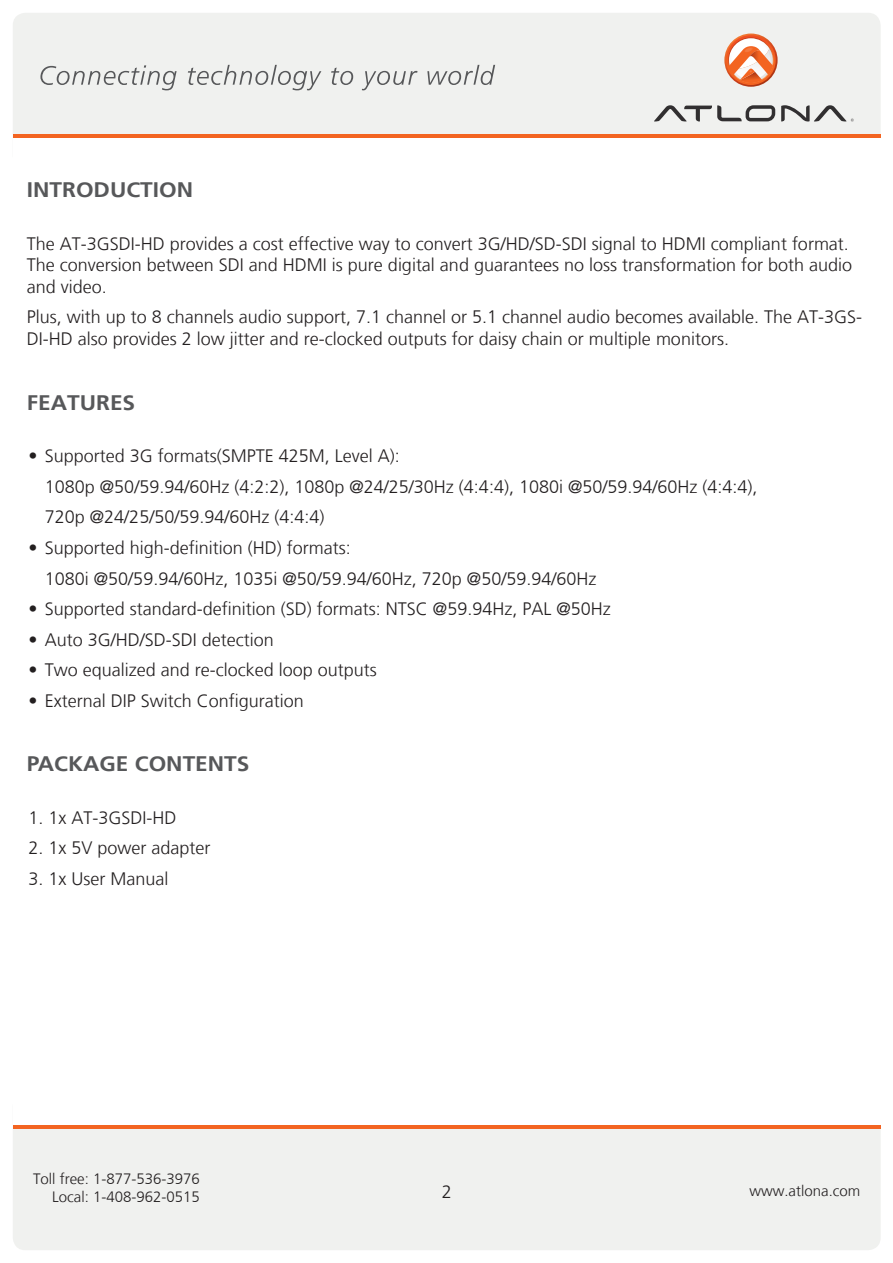
<style>
.page{position:relative;width:893px;height:1263px;background:#fff}
.page>*{position:absolute;margin:0;border:0;box-sizing:border-box;transform-origin:0 0}
.t1{font:700 21px "Frutiger LT";color:#57585a;scale:1.08 1}
.t2{font:300 18px/21.6px "Frutiger LT";color:#231f20}
.t3{font:300 15px/18px "Frutiger LT";color:#231f20;text-align:right}
</style>
<div class="page">
<div style="left:13px;top:1094px;width:868px;height:156px;background:#f0f1ef;border-radius:13px"></div>
<div style="left:13px;top:1091px;width:868px;height:36px;background:#fff"></div>
<hr style="left:13px;top:1125px;width:868px;height:3px;background:#f36421">
<div style="left:13px;top:13px;width:868px;height:156px;background:#f0f1ef;border-radius:13px"></div>
<div style="left:13px;top:136px;width:868px;height:36px;background:#fff"></div>
<hr style="left:13px;top:134px;width:868px;height:4px;background:#f36421">
<svg style="left:654px;top:105px;width:121px;height:16px"></svg>
<svg style="left:781px;top:105px;width:73px;height:17px"></svg>
<svg style="left:724px;top:34px;width:54px;height:53px"></svg>
<svg style="left:726px;top:35px;width:50px;height:50px"></svg>
<svg style="left:728px;top:37px;width:46px;height:46px"></svg>
<svg style="left:40px;top:65px;width:137px;height:25px"></svg>
<svg style="left:188px;top:65px;width:133px;height:25px"></svg>
<svg style="left:331px;top:68px;width:22px;height:17px"></svg>
<svg style="left:362px;top:71px;width:55px;height:19px"></svg>
<svg style="left:427px;top:65px;width:68px;height:20px"></svg>
<p class="t1" style="left:27px;top:178px;width:156px">INTRODUCTION</p>
<p class="t2" style="left:27px;top:233px;width:827px">The AT-3GSDI-HD provides a cost effective way to convert 3G/HD/SD-SDI signal to HDMI compliant format.<br>The conversion between SDI and HDMI is pure digital and guarantees no loss transformation for both audio and video.</p>
<p class="t2" style="left:27px;top:307px;width:837px">Plus, with up to 8 channels audio support, 7.1 channel or 5.1 channel audio becomes available. The AT-3GS-<br>DI-HD also provides 2 low jitter and re-clocked outputs for daisy chain or multiple monitors.</p>
<p class="t1" style="left:27px;top:390px;width:102px">FEATURES</p>
<p class="t2" style="left:28px;top:445px;width:373px">• Supported 3G formats(SMPTE 425M, Level A):</p>
<p class="t2" style="left:45px;top:476px;width:714px">1080p @50/59.94/60Hz (4:2:2), 1080p @24/25/30Hz (4:4:4), 1080i @50/59.94/60Hz (4:4:4),</p>
<p class="t2" style="left:45px;top:507px;width:281px">720p @24/25/50/59.94/60Hz (4:4:4)</p>
<p class="t2" style="left:28px;top:537px;width:324px">• Supported high-definition (HD) formats:</p>
<p class="t2" style="left:45px;top:568px;width:553px">1080i @50/59.94/60Hz, 1035i @50/59.94/60Hz, 720p @50/59.94/60Hz</p>
<p class="t2" style="left:28px;top:598px;width:584px">• Supported standard-definition (SD) formats: NTSC @59.94Hz, PAL @50Hz</p>
<p class="t2" style="left:28px;top:629px;width:247px">• Auto 3G/HD/SD-SDI detection</p>
<p class="t2" style="left:28px;top:660px;width:350px">• Two equalized and re-clocked loop outputs</p>
<p class="t2" style="left:28px;top:690px;width:277px">• External DIP Switch Configuration</p>
<p class="t1" style="left:27px;top:752px;width:208px">PACKAGE CONTENTS</p>
<p class="t2" style="left:28px;top:807px;width:150px">1. 1x AT-3GSDI-HD</p>
<p class="t2" style="left:28px;top:837px;width:184px">2. 1x 5V power adapter</p>
<p class="t2" style="left:28px;top:868px;width:142px">3. 1x User Manual</p>
<p class="t3" style="left:33px;top:1170px;width:168px">Toll free: 1-877-536-3976<br>Local: 1-408-962-0515</p>
<p class="t2" style="left:442px;top:1181px;width:12px">2</p>
<p class="t3" style="left:749px;top:1181px;width:112px">www.atlona.com</p>
</div>
